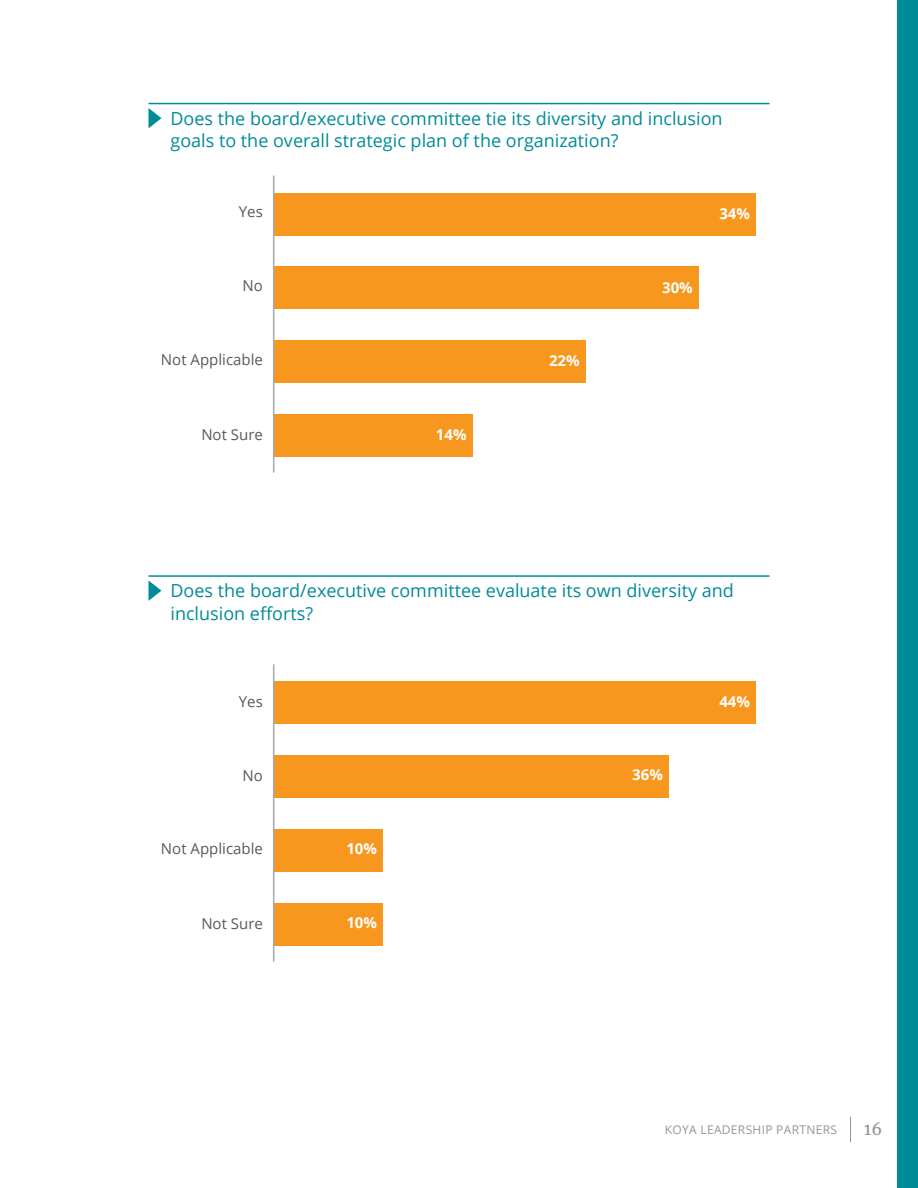
<style>
.page{position:relative;width:918px;height:1188px;background:#fff}
.page>*{position:absolute;margin:0;border:0;box-sizing:border-box;transform-origin:0 0}
.Chapter_Header{font:18px/22.5px "Open Sans";color:#008b98}
.t1{font:16.5px "Merriweather";color:#939598}
.t2{font:15px "Open Sans";color:#58595b}
.t3{font:700 15px "Open Sans";color:#fff}
.t4{font:12px "Open Sans";letter-spacing:.025em;color:#939598}
</style>
<div class="page">
<svg style="left:850px;top:1117px;width:1px;height:25px"></svg>
<div style="left:898px;top:0;width:20px;height:1188px;background:#008b98"></div>
<hr style="left:148px;top:103px;width:622px;height:1px;background:#008b98">
<svg style="left:149px;top:108px;width:12px;height:20px"></svg>
<hr style="left:148px;top:575px;width:622px;height:2px;background:#008b98">
<svg style="left:149px;top:581px;width:12px;height:20px"></svg>
<div style="left:274px;top:193px;width:482px;height:42px;background:#f7971d"></div>
<div style="left:274px;top:267px;width:425px;height:42px;background:#f7971d"></div>
<div style="left:274px;top:340px;width:312px;height:42px;background:#f7971d"></div>
<div style="left:274px;top:414px;width:199px;height:42px;background:#f7971d"></div>
<hr style="left:273px;top:176px;width:1px;height:297px;background:#a7a9ac">
<div style="left:274px;top:682px;width:482px;height:42px;background:#f7971d"></div>
<div style="left:274px;top:756px;width:395px;height:42px;background:#f7971d"></div>
<div style="left:274px;top:829px;width:109px;height:42px;background:#f7971d"></div>
<div style="left:274px;top:903px;width:109px;height:42px;background:#f7971d"></div>
<hr style="left:273px;top:664px;width:1px;height:298px;background:#a7a9ac">
<p class="Chapter_Header" style="left:170px;top:106px;width:554px">Does the board/executive committee tie its diversity and inclusion goals to the overall strategic plan of the organization?</p>
<p class="t2" style="left:239px;top:201px;width:25px">Yes</p>
<p class="t3" style="left:719px;top:203px;width:32px">34%</p>
<p class="t2" style="left:243px;top:276px;width:22px">No</p>
<p class="t3" style="left:662px;top:277px;width:32px">30%</p>
<p class="t2" style="left:161px;top:349px;width:103px">Not Applicable</p>
<p class="t3" style="left:549px;top:350px;width:32px">22%</p>
<p class="t2" style="left:201px;top:424px;width:63px">Not Sure</p>
<p class="t3" style="left:436px;top:424px;width:32px">14%</p>
<p class="Chapter_Header" style="left:170px;top:579px;width:565px">Does the board/executive committee evaluate its own diversity and inclusion efforts?</p>
<p class="t2" style="left:239px;top:691px;width:25px">Yes</p>
<p class="t2" style="left:243px;top:765px;width:22px">No</p>
<p class="t2" style="left:161px;top:838px;width:103px">Not Applicable</p>
<p class="t3" style="left:346px;top:838px;width:32px">10%</p>
<p class="t2" style="left:201px;top:913px;width:63px">Not Sure</p>
<p class="t3" style="left:346px;top:912px;width:32px">10%</p>
<p class="t3" style="left:632px;top:764px;width:32px">36%</p>
<p class="t3" style="left:719px;top:691px;width:32px">44%</p>
<p class="t4" style="left:665px;top:1121px;width:174px">KOYA LEADERSHIP PARTNERS</p>
<p class="t1" style="left:864px;top:1118px;width:20px">16</p>
</div>
